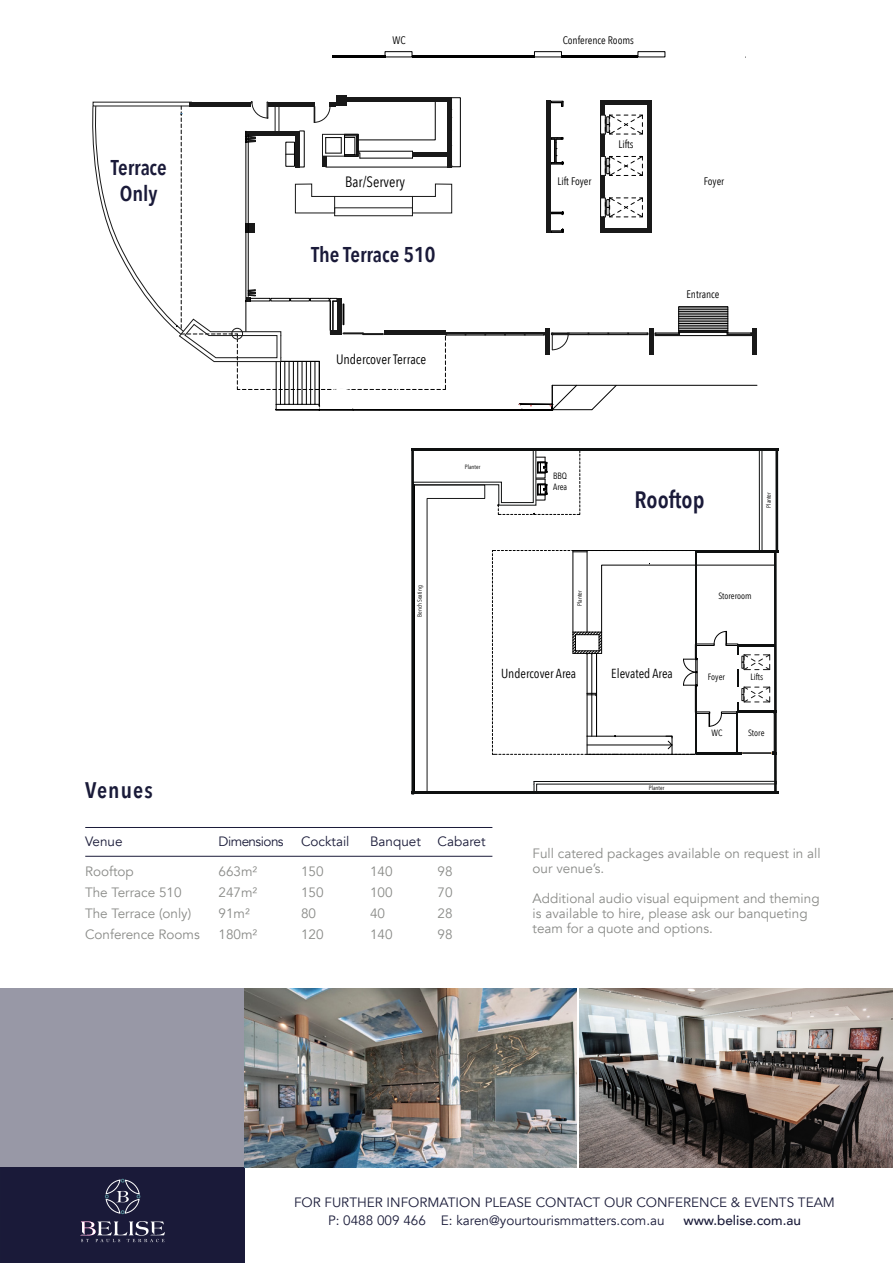
<style>
.page{position:relative;width:893px;height:1263px;background:#fff}
.page>*{position:absolute;margin:0;border:0;box-sizing:border-box;transform-origin:0 0}
.t1{font:600 23.7px "Avenir Next Condensed";color:#1a1a39}
.heading{font:600 22.5px "Avenir Next Condensed";letter-spacing:.05em;color:#1a1b39}
.t2{font:600 21.3px/25.7px "Avenir Next Condensed";color:#1a1a39;text-align:center}
.t3{font:15px "Avenir Next Condensed";color:#000}
.t4{font:13.65px "Avenir Next Condensed";color:#000}
.body{font:13.5px/15px "Avenir";color:#8a8b88}
.body-2{font:13.5px/18px "Avenir";color:#1a1b39}
.t5{font:500 13.5px "Avenir";color:#1a1b39}
.body-3{font:13.5px "Avenir";letter-spacing:-.04em;color:#1a1b39}
.t6{font:13.05px "Avenir Next Condensed";color:#000}
.t7{font:10.95px "Avenir Next Condensed";color:#000}
.t8{font:9.15px/10.9px "Avenir Next Condensed";color:#000}
.t9{font:6.15px "Avenir Next Condensed";color:#000}
</style>
<div class="page">
<div style="left:0;top:988px;width:244px;height:179px;background:#9898a6"></div>
<div style="left:1px;top:1167px;width:243px;height:96px;background:#1a1a39"></div>
<svg style="left:80px;top:1221px;width:85px;height:21px"></svg>
<svg style="left:105px;top:1179px;width:35px;height:35px"></svg>
<img style="left:244px;top:988px;width:332px;height:179px">
<img style="left:579px;top:988px;width:314px;height:179px">
<hr style="left:679px;top:330px;width:49px;height:1px;background:#000">
<hr style="left:679px;top:328px;width:49px;height:1px;background:#000">
<hr style="left:679px;top:327px;width:49px;height:1px;background:#000">
<hr style="left:679px;top:325px;width:49px;height:1px;background:#000">
<hr style="left:679px;top:323px;width:49px;height:1px;background:#000">
<hr style="left:679px;top:321px;width:49px;height:1px;background:#000">
<hr style="left:679px;top:320px;width:49px;height:1px;background:#000">
<hr style="left:679px;top:318px;width:49px;height:1px;background:#000">
<hr style="left:679px;top:316px;width:49px;height:1px;background:#000">
<hr style="left:679px;top:315px;width:49px;height:1px;background:#000">
<hr style="left:679px;top:313px;width:49px;height:1px;background:#000">
<hr style="left:679px;top:311px;width:49px;height:1px;background:#000">
<hr style="left:679px;top:309px;width:49px;height:1px;background:#000">
<hr style="left:679px;top:308px;width:49px;height:1px;background:#000">
<svg style="left:655px;top:331px;width:97px;height:5px"></svg>
<div style="left:678px;top:306px;width:50px;height:27px;border:1px solid #000"></div>
<hr style="left:552px;top:385px;width:205px;height:1px;background:#000">
<div style="left:336px;top:95px;width:10px;height:11px;background:#191919"></div>
<div style="left:649px;top:328px;width:5px;height:26px;background:#191919"></div>
<div style="left:752px;top:328px;width:5px;height:26px;background:#191919"></div>
<hr style="left:647px;top:101px;width:4px;height:132px;background:#191919">
<hr style="left:332px;top:55px;width:53px;height:2px;background:#000">
<hr style="left:412px;top:55px;width:122px;height:2px;background:#000">
<hr style="left:561px;top:55px;width:77px;height:2px;background:#000">
<div style="left:534px;top:51px;width:28px;height:6px;border:1px solid #000"></div>
<div style="left:385px;top:51px;width:27px;height:6px;border:1px solid #000"></div>
<div style="left:637px;top:51px;width:28px;height:6px;border:1px solid #000"></div>
<svg style="left:92px;top:97px;width:556px;height:314px"></svg>
<hr style="left:246px;top:131px;width:1px;height:200px;background:#000">
<hr style="left:248px;top:134px;width:1px;height:163px;background:#000">
<div style="left:250px;top:298px;width:20px;height:3px;border:1px solid #000"></div>
<div style="left:271px;top:298px;width:19px;height:3px;border:1px solid #000"></div>
<div style="left:290px;top:298px;width:20px;height:3px;border:1px solid #000"></div>
<div style="left:310px;top:298px;width:19px;height:3px;border:1px solid #000"></div>
<div style="left:232px;top:328px;width:11px;height:11px;border:1px solid #191919;border-radius:50%"></div>
<hr style="left:696px;top:550px;width:82px;height:3px;background:#0e1010">
<hr style="left:411px;top:448px;width:367px;height:2px;background:#0e1010">
<hr style="left:411px;top:791px;width:367px;height:3px;background:#0e1010">
<hr style="left:775px;top:448px;width:3px;height:103px;background:#0e1010">
<hr style="left:411px;top:448px;width:3px;height:346px;background:#0e1010">
<svg style="left:413px;top:450px;width:364px;height:341px"></svg>
<hr style="left:85px;top:827px;width:407px;height:1px;background:#1a1b39">
<hr style="left:85px;top:856px;width:407px;height:1px;background:#1a1b39">
<p class="t2" style="left:111px;top:154px;width:57px">Terrace<br>Only</p>
<p class="t7" style="left:392px;top:30px;width:15px">WC</p>
<p class="t3" style="left:345px;top:169px;width:61px">Bar/Servery</p>
<p class="t2" style="left:311px;top:241px;width:126px">The Terrace 510</p>
<p class="t4" style="left:336px;top:348px;width:92px">Undercover Terrace</p>
<p class="t7" style="left:563px;top:30px;width:73px">Conference Rooms</p>
<p class="t7" style="left:618px;top:135px;width:17px">Lifts</p>
<p class="t7" style="left:558px;top:172px;width:35px">Lift Foyer</p>
<p class="t7" style="left:704px;top:172px;width:22px">Foyer</p>
<p class="t7" style="left:686px;top:285px;width:35px">Entrance</p>
<p class="t9" style="left:465px;top:462px;width:17px">Planter</p>
<p class="t8" style="left:553px;top:470px;width:16px">BBQ<br>Area</p>
<p class="t9" style="left:414px;top:616px;width:33px;rotate:-90deg">Bench Seating</p>
<p class="t9" style="left:574px;top:606px;width:17px;rotate:-90deg">Planter</p>
<p class="t1" style="left:635px;top:479px;width:71px">Rooftop</p>
<p class="t9" style="left:763px;top:508px;width:17px;rotate:-90deg">Planter</p>
<p class="t8" style="left:718px;top:590px;width:35px">Storeroom</p>
<p class="t6" style="left:501px;top:662px;width:77px">Undercover Area</p>
<p class="t6" style="left:611px;top:662px;width:63px">Elevated Area</p>
<p class="t8" style="left:708px;top:671px;width:19px">Foyer</p>
<p class="t8" style="left:750px;top:671px;width:14px">Lifts</p>
<p class="t8" style="left:711px;top:727px;width:12px">WC</p>
<p class="t8" style="left:748px;top:727px;width:18px">Store</p>
<p class="heading" style="left:85px;top:770px;width:69px">Venues</p>
<p class="body-2" style="left:85px;top:833px;width:39px">Venue</p>
<p class="body-3" style="left:219px;top:833px;width:67px">Dimensions</p>
<p class="body-2" style="left:301px;top:833px;width:50px">Cocktail</p>
<p class="body-2" style="left:370px;top:833px;width:117px">Banquet Cabaret</p>
<p class="body" style="left:85px;top:864px;width:50px">Rooftop</p>
<p class="body" style="left:219px;top:864px;width:40px">663m²</p>
<p class="body" style="left:301px;top:864px;width:24px">150</p>
<p class="body" style="left:370px;top:864px;width:24px">140</p>
<p class="body" style="left:438px;top:864px;width:17px">98</p>
<p class="body" style="left:85px;top:885px;width:98px">The Terrace 510</p>
<p class="body" style="left:219px;top:885px;width:40px">247m²</p>
<p class="body" style="left:301px;top:885px;width:24px">150</p>
<p class="body" style="left:370px;top:885px;width:24px">100</p>
<p class="body" style="left:438px;top:885px;width:17px">70</p>
<p class="body" style="left:85px;top:906px;width:108px">The Terrace (only)</p>
<p class="body" style="left:219px;top:906px;width:33px">91m²</p>
<p class="body" style="left:301px;top:906px;width:17px">80</p>
<p class="body" style="left:370px;top:906px;width:17px">40</p>
<p class="body" style="left:438px;top:906px;width:17px">28</p>
<p class="body" style="left:85px;top:927px;width:116px">Conference Rooms</p>
<p class="body" style="left:219px;top:927px;width:40px">180m²</p>
<p class="body" style="left:301px;top:927px;width:24px">120</p>
<p class="body" style="left:370px;top:927px;width:24px">140</p>
<p class="body" style="left:438px;top:927px;width:17px">98</p>
<p class="t9" style="left:649px;top:782px;width:17px">Planter</p>
<p class="body" style="left:533px;top:846px;width:290px">Full catered packages available on request in all our venue’s.</p>
<p class="body" style="left:533px;top:891px;width:288px">Additional audio visual equipment and theming is available to hire, please ask our banqueting team for a quote and options.</p>
<p class="body-2" style="left:328px;top:1193px;width:508px;text-indent:-34px">FOR FURTHER INFORMATION PLEASE CONTACT OUR CONFERENCE &amp; EVENTS TEAM<br>P: 0488 009 466 E: karen@yourtourismmatters.com.au</p>
<p class="t5" style="left:683px;top:1208px;width:119px">www.belise.com.au</p>
</div>
